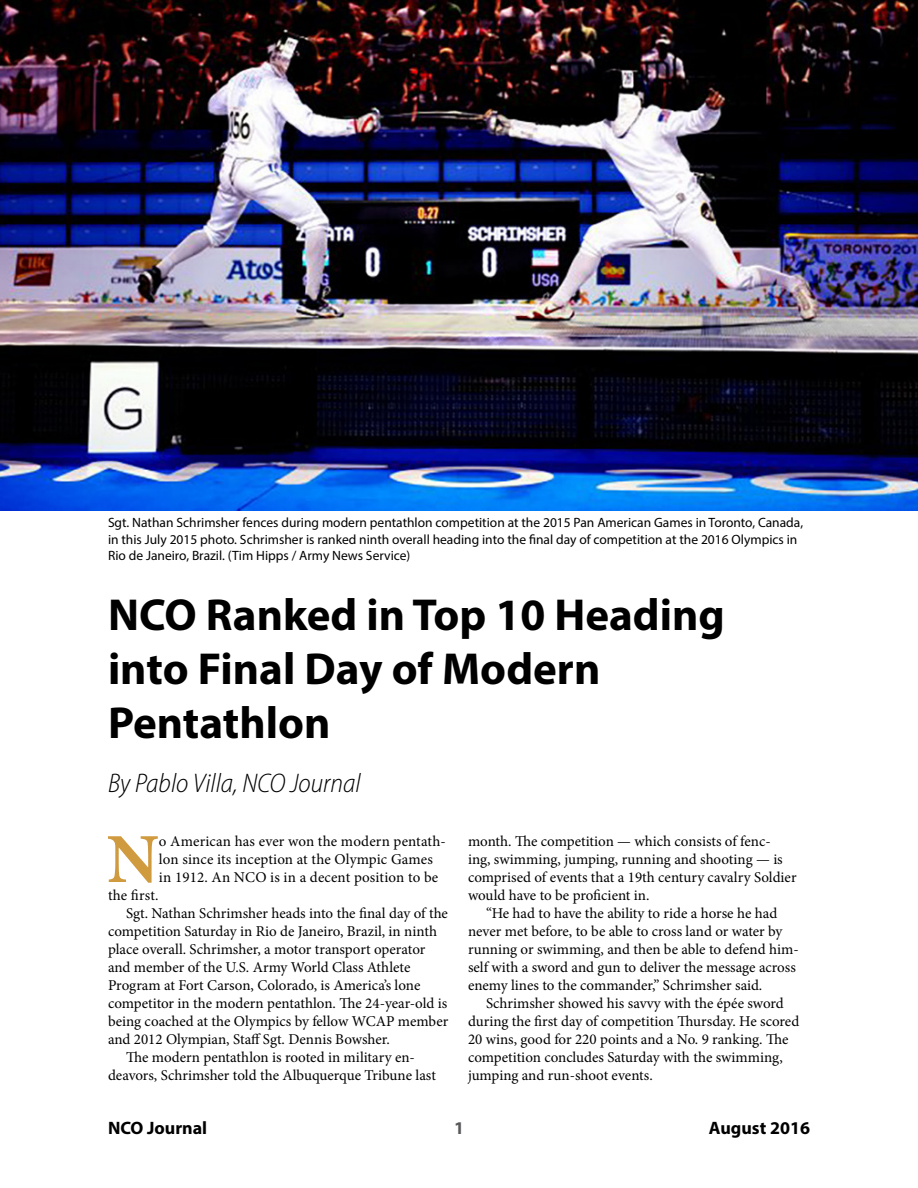
<style>
.page{position:relative;width:918px;height:1188px;background:#fff}
.page>*{position:absolute;margin:0;border:0;box-sizing:border-box;transform-origin:0 0}
.body-first{font:700 70.35px "Minion Pro";color:#d09a3f}
.t1{font:700 45px/54px "Myriad Pro";color:#000}
.authorname{font:italic 300 semi-condensed 27px "Myriad Pro";color:#000}
.t2{font:700 18px "Myriad Pro";color:#000}
.t3{font:700 18px "Myriad Pro";color:#58595b}
.body{font:15px/18px "Minion Pro";color:#000}
.body-first-2{font:15px/18px "Minion Pro";letter-spacing:.01em;color:#000}
.cutline{font:13.5px/16.5px "Myriad Pro";color:#000}
</style>
<div class="page">
<img style="left:0;top:0;width:918px;height:511px">
<p class="cutline" style="left:108px;top:514px;width:697px">Sgt. Nathan Schrimsher fences during modern pentathlon competition at the 2015 Pan American Games in Toronto, Canada, in this July 2015 photo. Schrimsher is ranked ninth overall heading into the final day of competition at the 2016 Olympics in<br>Rio de Janeiro, Brazil. (Tim Hipps / Army News Service)</p>
<h1 class="t1" style="left:108px;top:586px;width:618px">NCO Ranked in Top 10 Heading into Final Day of Modern<br>Pentathlon</h1>
<p class="authorname" style="left:108px;top:767px;width:254px">By Pablo Villa, NCO Journal</p>
<p class="body-first" style="left:107px;top:810px;width:54px">N</p>
<p class="body-first-2" style="left:159px;top:832px;width:288px">o American has ever won the modern pentath&shy;lon since its inception at the Olympic Games in 1912. An NCO is in a decent position to be</p>
<p class="body-first-2" style="left:108px;top:886px;width:52px">the first.</p>
<p class="body" style="left:108px;top:904px;width:342px;text-indent:18px">Sgt. Nathan Schrimsher heads into the final day of the competition Saturday in Rio de Janeiro, Brazil, in ninth place overall. Schrimsher, a motor transport operator and member of the U.S. Army World Class Athlete Program at Fort Carson, Colorado, is America’s lone competitor in the modern pentathlon. The 24-year-old is being coached at the Olympics by fellow WCAP member and 2012 Olympian, Staff Sgt. Dennis Bowsher.</p>
<p class="body" style="left:108px;top:1048px;width:329px;text-align:center">The modern pentathlon is rooted in military en&shy;deavors, Schrimsher told the Albuquerque Tribune last</p>
<p class="body" style="left:468px;top:832px;width:330px">month. The competition — which consists of fenc&shy;ing, swimming, jumping, running and shooting — is comprised of events that a 19th century cavalry Soldier would have to be proficient in.</p>
<p class="body" style="left:468px;top:904px;width:332px;text-indent:18px">“He had to have the ability to ride a horse he had never met before, to be able to cross land or water by running or swimming, and then be able to defend him&shy;self with a sword and gun to deliver the message across enemy lines to the commander,” Schrimsher said.</p>
<p class="body" style="left:468px;top:994px;width:333px;text-indent:18px">Schrimsher showed his savvy with the épée sword during the first day of competition Thursday. He scored 20 wins, good for 220 points and a No. 9 ranking. The competition concludes Saturday with the swimming, jumping and run-shoot events.</p>
<p class="t2" style="left:108px;top:1116px;width:101px">NCO Journal</p>
<p class="t3" style="left:454px;top:1116px;width:11px">1</p>
<p class="t2" style="left:709px;top:1116px;width:103px">August 2016</p>
</div>
